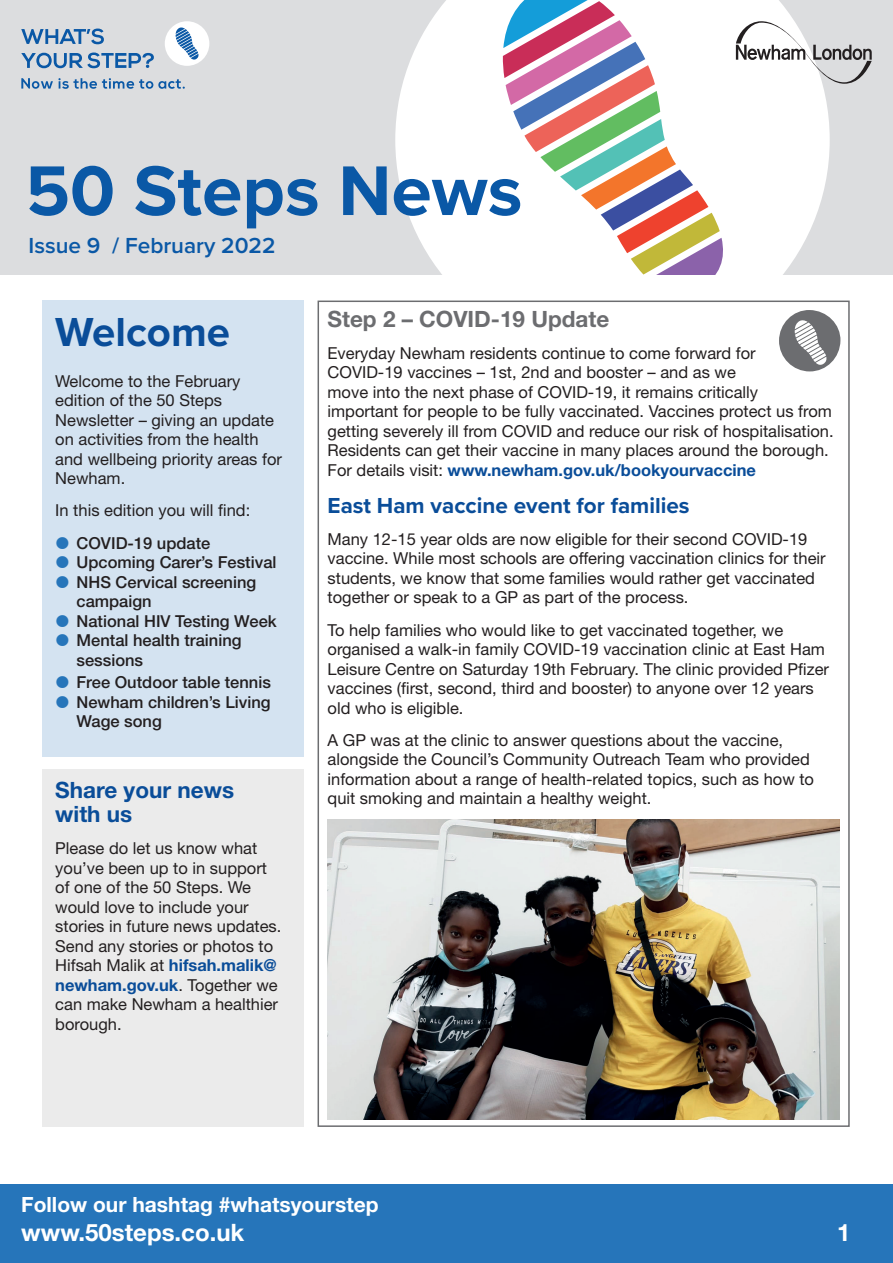
<style>
.page{position:relative;width:893px;height:1263px;background:#fff}
.page>*{position:absolute;margin:0;border:0;box-sizing:border-box;transform-origin:0 0}
.t1{font:700 72.9px "Proxima Nova";color:#0a58a6}
.t2{font:700 42px "Proxima Nova";color:#0a4d99}
.t3{font:700 24px "Helvetica Neue LT Std";color:#fff}
.t4{font:600 22.65px "Proxima Nova";color:#0a58a6}
.Body{font:700 22.5px "Proxima Nova";color:#0a4d99}
.Body-2{font:700 22.5px "Helvetica Neue LT Std";color:#6c6d70}
.Body-3{font:700 22.5px/24px "Helvetica Neue LT Std";color:#0a4d99}
.t5{font:700 21px "Helvetica Neue LT Std";color:#fff}
.Body-4{font:16.5px/19.5px "Helvetica Neue LT Std";color:#231f20}
.t6{font:500 16.5px/19.5px "Helvetica Neue LT Std";color:#231f20}
.s1{font-weight:700;color:#0a4d99}
</style>
<div class="page">
<div style="left:0;top:1184px;width:893px;height:79px;background:#2675ba"></div>
<div style="left:0;top:0;width:893px;height:274px;background:#dcdddf"></div>
<svg style="left:395px;top:0;width:435px;height:274px;background:#fafafa"></svg>
<svg style="left:503px;top:0;width:223px;height:274px;background:#d3c6c7"></svg>
<svg style="left:21px;top:78px;width:164px;height:11px"></svg>
<svg style="left:21px;top:29px;width:83px;height:15px"></svg>
<svg style="left:21px;top:53px;width:133px;height:16px"></svg>
<div style="left:165px;top:21px;width:44px;height:45px;background:#fff;border-radius:50%"></div>
<svg style="left:176px;top:27px;width:23px;height:33px"></svg>
<svg style="left:736px;top:21px;width:136px;height:63px"></svg>
<div style="left:43px;top:769px;width:261px;height:358px;background:#ebebeb"></div>
<div style="left:43px;top:300px;width:261px;height:456px;background:#d4e3f1"></div>
<div style="left:779px;top:310px;width:61px;height:61px;background:#6c6d70;border-radius:50%"></div>
<svg style="left:795px;top:320px;width:32px;height:45px"></svg>
<img style="left:328px;top:820px;width:512px;height:299px">
<p class="t1" style="left:26px;top:136px;width:498px">50 Steps News</p>
<p class="t4" style="left:29px;top:229px;width:248px">Issue 9 / February 2022</p>
<p class="t2" style="left:55px;top:300px;width:176px">Welcome</p>
<p class="Body-4" style="left:55px;top:371px;width:228px">Welcome to the February edition of the 50 Steps<br>Newsletter – giving an update on activities from the health and wellbeing priority areas for<br>Newham.</p>
<p class="Body-4" style="left:55px;top:500px;width:196px">In this edition you will find:</p>
<p class="t6" style="left:77px;top:533px;width:135px">COVID-19 update</p>
<p class="t6" style="left:77px;top:552px;width:201px">Upcoming Carer’s Festival</p>
<p class="t6" style="left:77px;top:572px;width:181px">NHS Cervical screening campaign</p>
<p class="t6" style="left:77px;top:611px;width:202px">National HIV Testing Week</p>
<p class="t6" style="left:77px;top:630px;width:167px">Mental health training sessions</p>
<p class="t6" style="left:77px;top:672px;width:196px">Free Outdoor table tennis</p>
<p class="t6" style="left:77px;top:692px;width:196px">Newham children’s Living<br>Wage song</p>
<p class="Body-3" style="left:55px;top:777px;width:180px">Share your news with us</p>
<p class="Body-4" style="left:55px;top:838px;width:228px">Please do let us know what you’ve been up to in support of one of the 50 Steps. We would love to include your stories in future news updates.<br>Send any stories or photos to<br>Hifsah Malik at <span class="s1">hifsah.malik@ newham.gov.uk</span>. Together we can make Newham a healthier borough.</p>
<p class="Body-2" style="left:328px;top:305px;width:283px">Step 2 – COVID-19 Update</p>
<p class="Body-4" style="left:328px;top:343px;width:508px">Everyday Newham residents continue to come forward for COVID-19 vaccines – 1st, 2nd and booster – and as we<br>move into the next phase of COVID-19, it remains critically<br>important for people to be fully vaccinated. Vaccines protect us from getting severely ill from COVID and reduce our risk of hospitalisation.<br>Residents can get their vaccine in many places around the borough.<br>For details visit: <span class="s1">www.newham.gov.uk/bookyourvaccine</span></p>
<p class="Body" style="left:328px;top:488px;width:364px">East Ham vaccine event for families</p>
<p class="Body-4" style="left:328px;top:529px;width:500px">Many 12-15 year olds are now eligible for their second COVID-19 vaccine. While most schools are offering vaccination clinics for their students, we know that some families would rather get vaccinated together or speak to a GP as part of the process.</p>
<p class="Body-4" style="left:328px;top:620px;width:503px">To help families who would like to get vaccinated together, we organised a walk-in family COVID-19 vaccination clinic at East Ham Leisure Centre on Saturday 19th February. The clinic provided Pfizer vaccines (first, second, third and booster) to anyone over 12 years old who is eligible.</p>
<p class="Body-4" style="left:328px;top:730px;width:488px">A GP was at the clinic to answer questions about the vaccine, alongside the Council’s Community Outreach Team who provided information about a range of health-related topics, such as how to quit smoking and maintain a healthy weight.</p>
<p class="t5" style="left:21px;top:1191px;width:359px">Follow our hashtag #whatsyourstep</p>
<h3 class="t3" style="left:21px;top:1217px;width:225px">www.50steps.co.uk</h3>
<h3 class="t3" style="left:837px;top:1217px;width:15px">1</h3>
</div>
